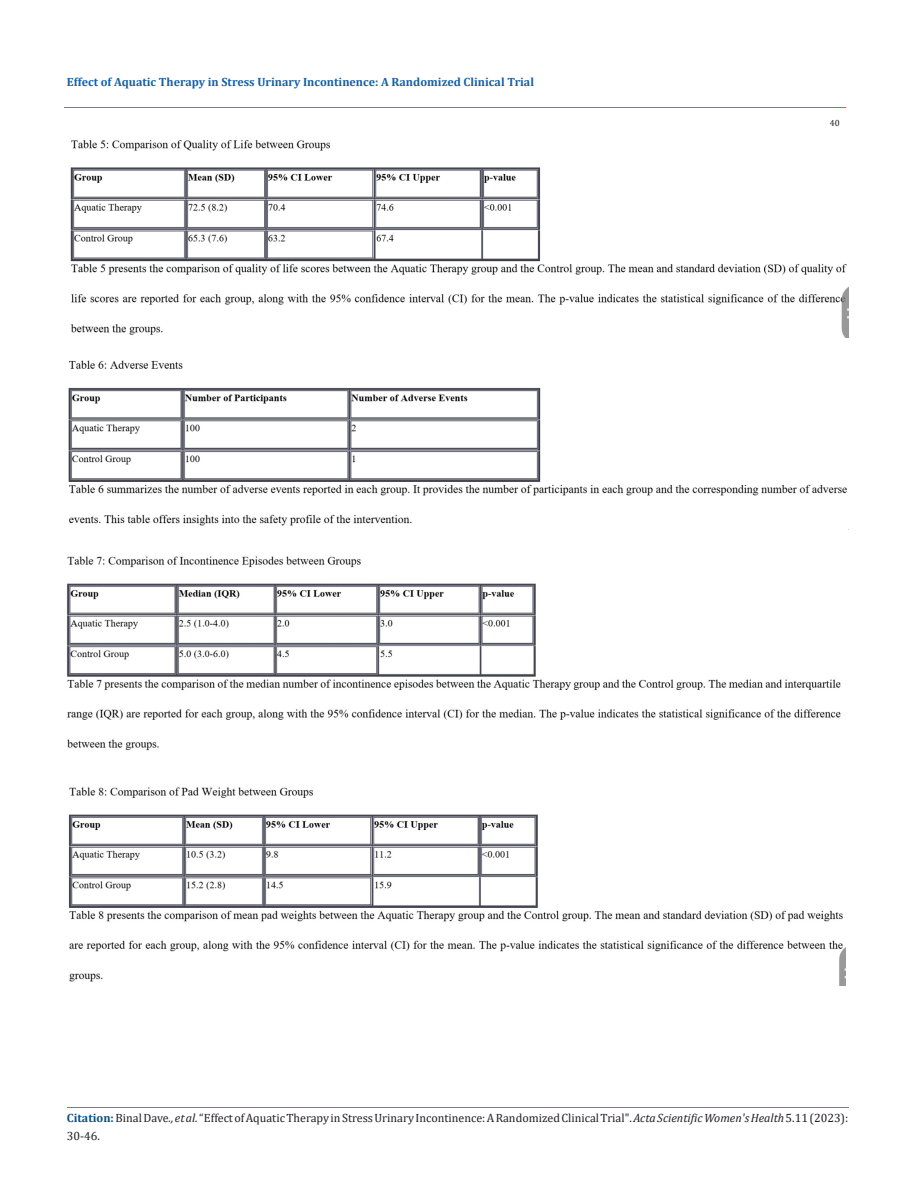
<style>
.page{position:relative;width:917px;height:1188px;background:#fff}
.page>*{position:absolute;margin:0;border:0;box-sizing:border-box;transform-origin:0 0}
.t1{font:12px/18px "Cambria";color:#231f20}
.t2{font:700 12px "Cambria";color:#1560a6}
.t3{font:9px "Cambria";color:#231f20}
.s1{font-weight:700;color:#035089}
.s2{font-style:italic}
</style>
<div class="page">
<img style="left:70px;top:140px;width:778px;height:197px">
<img style="left:68px;top:360px;width:781px;height:170px">
<img style="left:67px;top:556px;width:774px;height:195px">
<img style="left:68px;top:787px;width:777px;height:199px">
<hr style="left:64px;top:108px;width:781px;height:1px;background:#e05d1a">
<hr style="left:67px;top:1107px;width:781px;height:1px;background:#e05d1a">
<p class="t2" style="left:67px;top:73px;width:468px">Effect of Aquatic Therapy in Stress Urinary Incontinence: A Randomized Clinical Trial</p>
<p class="t3" style="left:829px;top:118px;width:11px">40</p>
<p class="t1" style="left:67px;top:1109px;width:783px"><span class="s1">Citation:</span>Binal Dave<span class="s2">., et al.</span> “Effect of Aquatic Therapy in Stress Urinary Incontinence: A Randomized Clinical Trial". <span class="s2">Acta Scientific Women's Health</span> 5.11 (2023):<br>30-46.</p>
</div>
